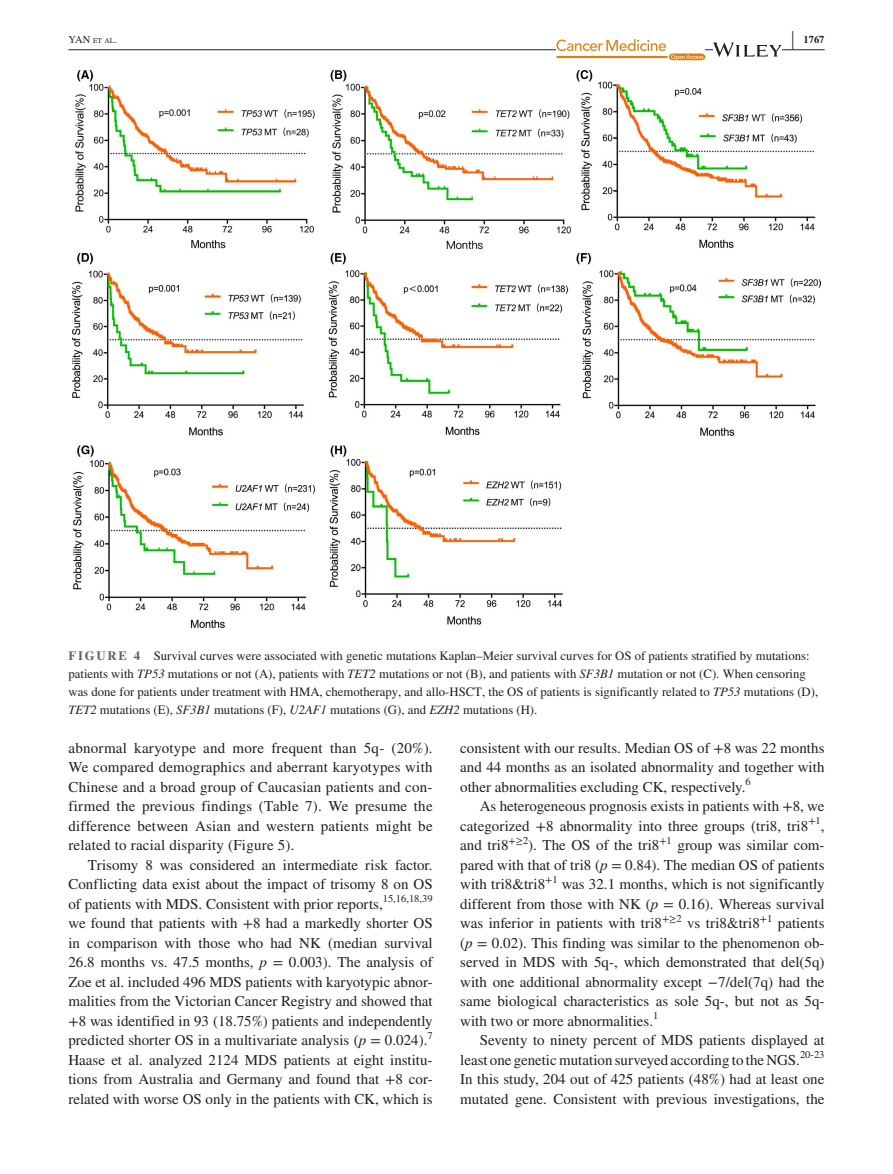
<style>
.page{position:relative;width:893px;height:1174px;background:#fff}
.page>*{position:absolute;margin:0;border:0;box-sizing:border-box;transform-origin:0 0}
.t1{font:700 25.95px "STIX";color:#231f20;scale:.36 1}
.t2{font:15px/19.5px "STIX";color:#231f20;text-align:justify}
.t3{font:12.75px/18px "STIX";color:#231f20}
.t4{font:10.5px "STIX";color:#231f20}
.t5{font:10.5px "STIX";color:#231f20}
.t6{font:700 10.5px "STIX";color:#231f20}
.s1{font-size:7.35px}
.s2{font-weight:700;color:#636366}
.s3{font-style:italic}
</style>
<div class="page">
<hr style="left:68px;top:49px;width:756px;height:1px;background:#231f20">
<svg style="left:556px;top:39px;width:149px;height:21px"></svg>
<svg style="left:713px;top:43px;width:69px;height:14px"></svg>
<img style="left:72px;top:70px;width:749px;height:557px">
<h1 class="t1" style="left:792px;top:25px;width:7px">|</h1>
<p class="t5" style="left:68px;top:32px;width:50px">YAN <span class="s1">et al</span>.</p>
<p class="t6" style="left:803px;top:33px;width:22px">1767</p>
<p class="t3" style="left:68px;top:647px;width:751px"><span class="s2">FIGURE 4</span> Survival curves were associated with genetic mutations Kaplan–Meier survival curves for OS of patients stratified by mutations: patients with <span class="s3">TP53</span> mutations or not (A), patients with <span class="s3">TET2</span> mutations or not (B), and patients with <span class="s3">SF3B1</span> mutation or not (C). When censoring was done for patients under treatment with HMA, chemotherapy, and allo-HSCT, the OS of patients is significantly related to <span class="s3">TP53</span> mutations (D), <span class="s3">TET2</span> mutations (E), <span class="s3">SF3B1</span> mutations (F), <span class="s3">U2AF1</span> mutations (G), and <span class="s3">EZH2</span> mutations (H).</p>
<p class="t2" style="left:68px;top:739px;width:366px">abnormal karyotype and more frequent than 5q- (20%).<br>We compared demographics and aberrant karyotypes with Chinese and a broad group of Caucasian patients and con&shy;firmed the previous findings (Table 7). We presume the difference between Asian and western patients might be related to racial disparity (Figure 5).</p>
<p class="t2" style="left:68px;top:856px;width:366px;text-indent:20px">Trisomy 8 was considered an intermediate risk factor.<br>Conflicting data exist about the impact of trisomy 8 on OS of patients with MDS. Consistent with prior reports,</p>
<p class="t4" style="left:383px;top:891px;width:51px">15,16,18,39</p>
<p class="t2" style="left:68px;top:914px;width:366px">we found that patients with +8 had a markedly shorter OS in comparison with those who had NK (median survival 26.8 months vs. 47.5 months, <span class="s3">p</span> = 0.003). The analysis of Zoe et al. included 496 MDS patients with karyotypic abnor&shy;malities from the Victorian Cancer Registry and showed that +8 was identified in 93 (18.75%) patients and independently predicted shorter OS in a multivariate analysis (<span class="s3">p</span> = 0.024).</p>
<p class="t4" style="left:427px;top:1028px;width:7px">7</p>
<p class="t2" style="left:68px;top:1051px;width:366px">Haase et al. analyzed 2124 MDS patients at eight institu&shy;tions from Australia and Germany and found that +8 cor&shy;related with worse OS only in the patients with CK, which is</p>
<p class="t2" style="left:460px;top:739px;width:366px">consistent with our results. Median OS of +8 was 22 months and 44 months as an isolated abnormality and together with other abnormalities excluding CK, respectively.<sup>6</sup></p>
<p class="t2" style="left:460px;top:797px;width:366px;text-indent:20px">As heterogeneous prognosis exists in patients with +8, we categorized +8 abnormality into three groups (tri8, tri8</p>
<p class="t4" style="left:808px;top:813px;width:14px">+1</p>
<p class="t2" style="left:821px;top:817px;width:5px">,</p>
<p class="t2" style="left:460px;top:836px;width:50px">and tri8</p>
<p class="t4" style="left:509px;top:833px;width:21px">+≥2</p>
<p class="t2" style="left:528px;top:836px;width:133px">). The OS of the tri8</p>
<p class="t4" style="left:659px;top:833px;width:14px">+1</p>
<p class="t2" style="left:460px;top:836px;width:366px;text-indent:217px">group was similar com&shy;pared with that of tri8 (<span class="s3">p</span> = 0.84). The median OS of patients with tri8&amp;tri8</p>
<p class="t4" style="left:545px;top:872px;width:14px">+1</p>
<p class="t2" style="left:460px;top:875px;width:366px;text-indent:102px">was 32.1 months, which is not significantly different from those with NK (<span class="s3">p</span> = 0.16). Whereas survival was inferior in patients with tri8</p>
<p class="t4" style="left:662px;top:911px;width:21px">+≥2</p>
<p class="t2" style="left:687px;top:914px;width:74px">vs tri8&amp;tri8</p>
<p class="t4" style="left:760px;top:911px;width:14px">+1</p>
<p class="t2" style="left:460px;top:914px;width:366px;text-indent:318px">patients (<span class="s3">p</span> = 0.02). This finding was similar to the phenomenon ob&shy;served in MDS with 5q-, which demonstrated that del(5q) with one additional abnormality except −7/del(7q) had the same biological characteristics as sole 5q-, but not as 5q&shy;with two or more abnormalities.</p>
<p class="t4" style="left:653px;top:1008px;width:7px">1</p>
<p class="t2" style="left:460px;top:1031px;width:366px;text-indent:20px">Seventy to ninety percent of MDS patients displayed at least one genetic mutation surveyed according to the NGS.</p>
<p class="t4" style="left:800px;top:1047px;width:26px">20-23</p>
<p class="t2" style="left:460px;top:1070px;width:366px">In this study, 204 out of 425 patients (48%) had at least one mutated gene. Consistent with previous investigations, the</p>
</div>
